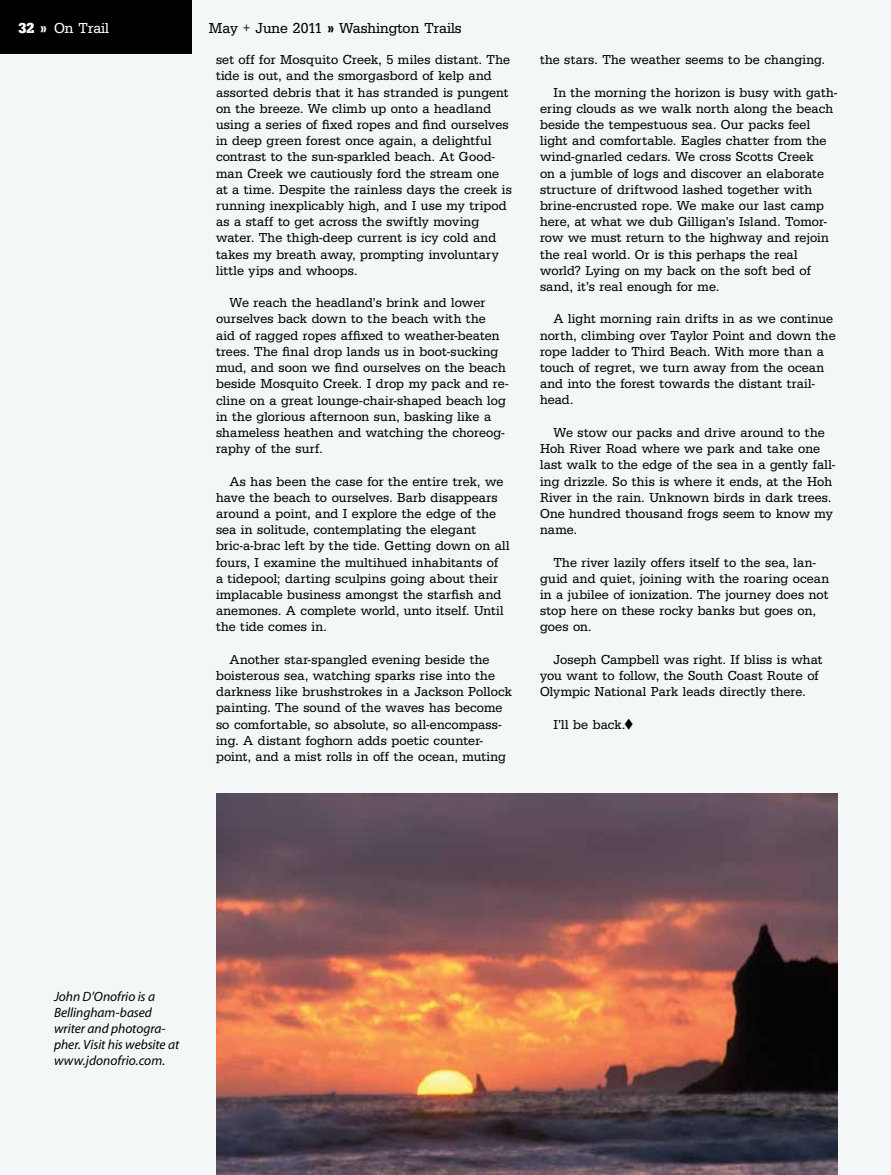
<style>
.page{position:relative;width:891px;height:1175px;background:#fff}
.page>*{position:absolute;margin:0;border:0;box-sizing:border-box;transform-origin:0 0}
.t1{font:15px "URW Egyptienne TOT Reg Nar";color:#000}
.t2{font:15px "URW Egyptienne TOT Reg Nar";color:#fff}
.t3{font:13.5px/16.2px "URW Egyptienne TOT Reg Nar";letter-spacing:.01em;color:#000}
.t4{font:italic 13.5px/16.2px "Myriad";color:#000}
.s1{font-family:"URW Egyptienne TOT Bol Nar"}
</style>
<div class="page">
<div style="left:0;top:0;width:891px;height:1174px;background:#f4f7f8"></div>
<div style="left:0;top:0;width:192px;height:53px;background:#000"></div>
<img style="left:217px;top:793px;width:621px;height:381px">
<p class="t2" style="left:19px;top:19px;width:92px"><span class="s1">32 »</span> On Trail</p>
<p class="t1" style="left:209px;top:19px;width:254px">May + June 2011 <span class="s1">»</span> Washington Trails</p>
<p class="t3" style="left:216px;top:52px;width:297px">set off for Mosquito Creek, 5 miles distant. The tide is out, and the smorgasbord of kelp and assorted debris that it has stranded is pungent on the breeze. We climb up onto a headland using a series of fixed ropes and find ourselves in deep green forest once again, a delightful contrast to the sun-sparkled beach. At Good&shy;man Creek we cautiously ford the stream one at a time. Despite the rainless days the creek is running inexplicably high, and I use my tripod as a staff to get across the swiftly moving water. The thigh-deep current is icy cold and takes my breath away, prompting involuntary little yips and whoops.</p>
<p class="t3" style="left:216px;top:295px;width:294px;text-indent:14px">We reach the headland’s brink and lower ourselves back down to the beach with the<br>aid of ragged ropes affixed to weather-beaten trees. The final drop lands us in boot-sucking mud, and soon we find ourselves on the beach beside Mosquito Creek. I drop my pack and re&shy;cline on a great lounge-chair-shaped beach log in the glorious afternoon sun, basking like a shameless heathen and watching the choreog&shy;raphy of the surf.</p>
<p class="t3" style="left:216px;top:473px;width:295px;text-indent:14px">As has been the case for the entire trek, we have the beach to ourselves. Barb disappears around a point, and I explore the edge of the sea in solitude, contemplating the elegant bric-a-brac left by the tide. Getting down on all fours, I examine the multihued inhabitants of<br>a tidepool; darting sculpins going about their implacable business amongst the starfish and anemones. A complete world, unto itself. Until the tide comes in.</p>
<p class="t3" style="left:216px;top:651px;width:298px;text-indent:14px">Another star-spangled evening beside the boisterous sea, watching sparks rise into the darkness like brushstrokes in a Jackson Pollock painting. The sound of the waves has become so comfortable, so absolute, so all-encompass&shy;ing. A distant foghorn adds poetic counter&shy;point, and a mist rolls in off the ocean, muting</p>
<p class="t3" style="left:540px;top:52px;width:287px">the stars. The weather seems to be changing.</p>
<p class="t3" style="left:540px;top:84px;width:298px;text-indent:14px">In the morning the horizon is busy with gath&shy;ering clouds as we walk north along the beach beside the tempestuous sea. Our packs feel light and comfortable. Eagles chatter from the wind-gnarled cedars. We cross Scotts Creek<br>on a jumble of logs and discover an elaborate structure of driftwood lashed together with brine-encrusted rope. We make our last camp here, at what we dub Gilligan’s Island. Tomor&shy;row we must return to the highway and rejoin the real world. Or is this perhaps the real world? Lying on my back on the soft bed of sand, it’s real enough for me.</p>
<p class="t3" style="left:540px;top:311px;width:297px;text-indent:14px">A light morning rain drifts in as we continue north, climbing over Taylor Point and down the rope ladder to Third Beach. With more than a touch of regret, we turn away from the ocean and into the forest towards the distant trail&shy;head.</p>
<p class="t3" style="left:540px;top:425px;width:297px;text-indent:14px">We stow our packs and drive around to the Hoh River Road where we park and take one last walk to the edge of the sea in a gently fall&shy;ing drizzle. So this is where it ends, at the Hoh River in the rain. Unknown birds in dark trees.<br>One hundred thousand frogs seem to know my name.</p>
<p class="t3" style="left:540px;top:554px;width:291px;text-indent:14px">The river lazily offers itself to the sea, lan&shy;guid and quiet, joining with the roaring ocean in a jubilee of ionization. The journey does not stop here on these rocky banks but goes on, goes on.</p>
<p class="t3" style="left:540px;top:651px;width:284px;text-indent:14px">Joseph Campbell was right. If bliss is what you want to follow, the South Coast Route of<br>Olympic National Park leads directly there.</p>
<p class="t3" style="left:554px;top:716px;width:82px">I’ll be back.▼</p>
<p class="t4" style="left:54px;top:988px;width:127px">John D’Onofrio is a<br>Bellingham-based writer and photogra&shy;pher. Visit his website at www.jdonofrio.com.</p>
</div>
